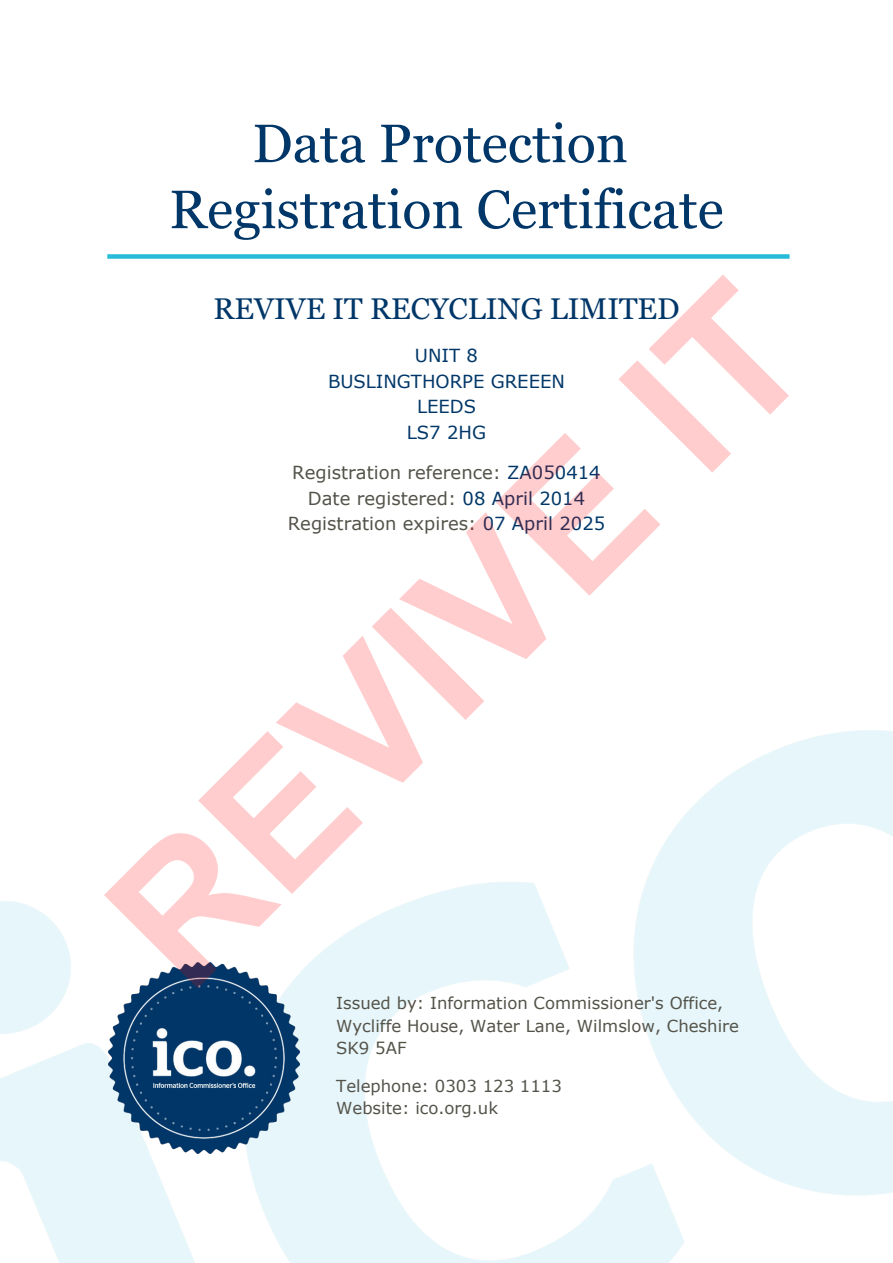
<style>
.page{position:relative;width:893px;height:1263px;background:#fff}
.page>*{position:absolute;margin:0;border:0;box-sizing:border-box;transform-origin:0 0}
.t1{font:54px/66px "Georgia";color:#003768;text-align:center}
.t2{font:30px "Georgia";color:#003768}
.t3{font:18px/25.5px "Verdana";color:#54534a;text-align:center}
.t4{font:18px/25.5px "Verdana";color:#003768;text-align:center}
.t5{font:16.5px/22.5px "Verdana";color:#54534a}
.s1{color:#003768}
</style>
<div class="page">
<img style="left:0;top:254px;width:892px;height:1009px">
<img style="left:108px;top:988px;width:191px;height:166px">
<svg style="left:107px;top:254px;width:682px;height:5px;background:#3bc2da"></svg>
<svg style="left:104px;top:275px;width:685px;height:713px"></svg>
<h1 class="t1" style="left:169px;top:115px;width:556px">Data Protection<br>Registration Certificate</h1>
<h2 class="t2" style="left:213px;top:296px;width:468px">REVIVE IT RECYCLING LIMITED</h2>
<p class="t4" style="left:328px;top:344px;width:238px">UNIT 8<br>BUSLINGTHORPE GREEEN<br>LEEDS<br>LS7 2HG</p>
<p class="t3" style="left:288px;top:461px;width:319px">Registration reference: <span class="s1">ZA050414<br></span>Date registered: <span class="s1">08 April 2014<br></span>Registration expires: <span class="s1">07 April 2025</span></p>
<p class="t5" style="left:336px;top:993px;width:404px">Issued by: Information Commissioner's Office,<br>Wycliffe House, Water Lane, Wilmslow, Cheshire<br>SK9 5AF</p>
<p class="t5" style="left:336px;top:1076px;width:227px">Telephone: 0303 123 1113<br>Website: ico.org.uk</p>
</div>
